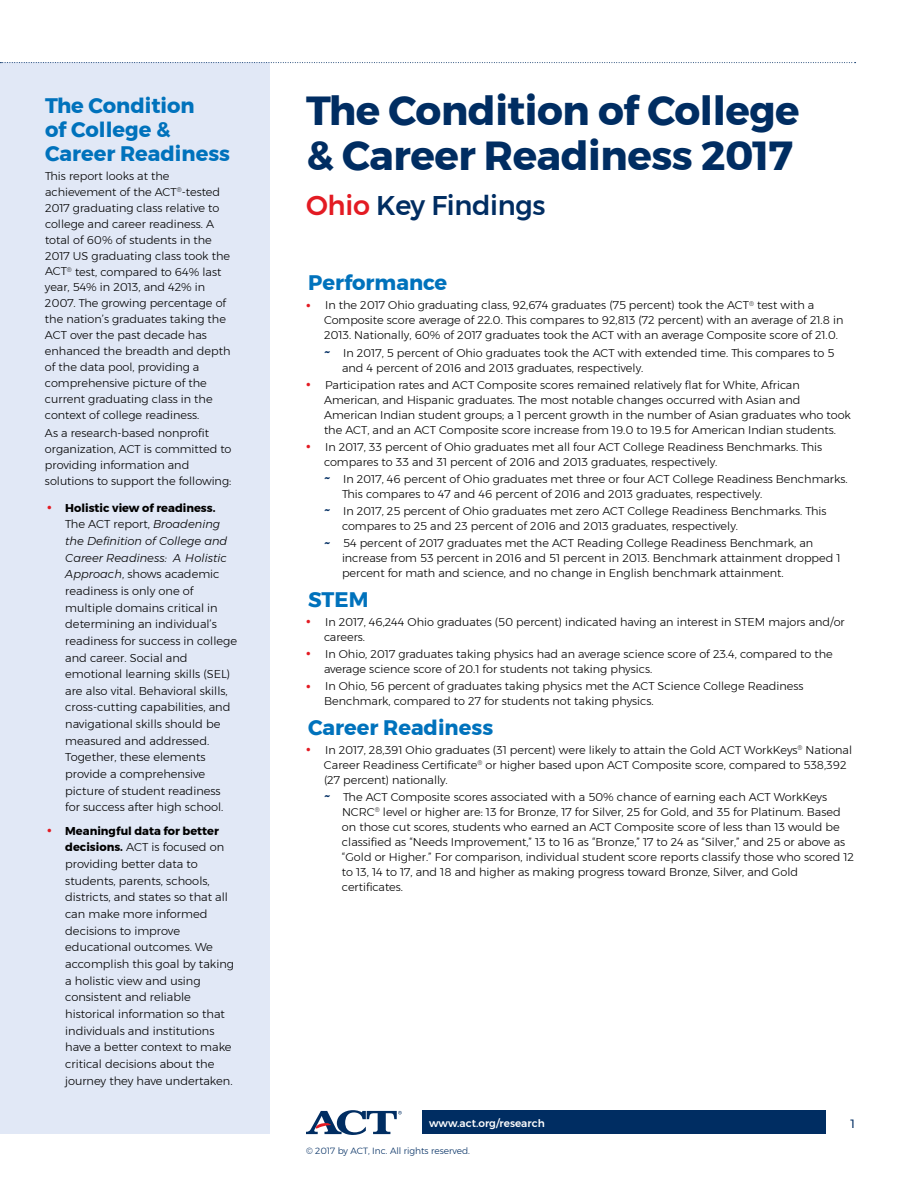
<style>
.page{position:relative;width:918px;height:1188px;background:#fff}
.page>*{position:absolute;margin:0;border:0;box-sizing:border-box;transform-origin:0 0}
.t1{font:700 40.5px/45px "Montserrat";letter-spacing:-.01em;color:#002d62}
.t2{font:500 27px "Montserrat";letter-spacing:-.01em;color:#002d62}
.t3{font:700 21px/24px "Montserrat";color:#0072bc}
.t4{font:12px "Montserrat";color:#002d62}
.t5{font:300 11.4px/16.6px "Montserrat";color:#000}
.t6{font:300 11.25px/15px "Montserrat";color:#000}
.t7{font:500 10.5px "Montserrat";color:#fff}
.t8{font:300 9px "Montserrat";color:#002d62}
.s1{font-family:"Tiempos Text";font-weight:600;color:#e31b23}
.s2{font-weight:700}
.s3{font-style:italic}
.s4{color:#e31b23}
.s5{font-family:"Tiempos Text";font-weight:600;color:#002d62}
</style>
<div class="page">
<div style="left:0;top:63px;width:270px;height:1071px;background:#e1e8f6"></div>
<div style="left:422px;top:1110px;width:404px;height:24px;background:#002d62"></div>
<svg style="left:306px;top:1110px;width:96px;height:25px"></svg>
<svg style="left:0;top:62px;width:856px;height:1px"></svg>
<h3 class="t3" style="left:45px;top:94px;width:187px">The Condition<br>of College &amp;<br>Career Readiness</h3>
<p class="t6" style="left:45px;top:168px;width:187px;line-height:15.9px">This report looks at the achievement of the ACT<sup>®</sup>-tested<br>2017 graduating class relative to college and career readiness. A total of 60% of students in the<br>2017 US graduating class took the<br>ACT<sup>®</sup> test, compared to 64% last year, 54% in 2013, and 42% in<br>2007. The growing percentage of the nation’s graduates taking the<br>ACT over the past decade has enhanced the breadth and depth of the data pool, providing a comprehensive picture of the current graduating class in the context of college readiness.</p>
<p class="t6" style="left:45px;top:425px;width:188px;line-height:15.9px">As a research-based nonprofit organization, ACT is committed to providing information and solutions to support the following:</p>
<p class="t5" style="left:65px;top:499px;width:173px;text-indent:-18px"><span class="s1">•</span> <span class="s2">Holistic view of readiness.<br></span>The ACT report, <span class="s3">Broadening the Definition of College and<br>Career Readiness: A Holistic<br>Approach</span>, shows academic readiness is only one of multiple domains critical in determining an individual’s readiness for success in college and career. Social and emotional learning skills (SEL) are also vital. Behavioral skills, cross-cutting capabilities, and navigational skills should be measured and addressed.<br>Together, these elements provide a comprehensive picture of student readiness for success after high school.</p>
<p class="t5" style="left:65px;top:822px;width:170px;text-indent:-18px"><span class="s1">•</span> <span class="s2">Meaningful data for better decisions.</span> ACT is focused on providing better data to students, parents, schools, districts, and states so that all can make more informed decisions to improve educational outcomes. We accomplish this goal by taking a holistic view and using consistent and reliable historical information so that individuals and institutions have a better context to make critical decisions about the journey they have undertaken.</p>
<h1 class="t1" style="left:306px;top:88px;width:495px">The Condition of College &amp; Career Readiness 2017</h1>
<h2 class="t2" style="left:306px;top:184px;width:241px"><span class="s4">Ohio</span> Key Findings</h2>
<h3 class="t3" style="left:308px;top:271px;width:141px">Performance</h3>
<p class="t6" style="left:324px;top:298px;width:521px;text-indent:-18px"><span class="s1">•</span> In the 2017 Ohio graduating class, 92,674 graduates (75 percent) took the ACT<sup>®</sup> test with a<br>Composite score average of 22.0. This compares to 92,813 (72 percent) with an average of 21.8 in<br>2013. Nationally, 60% of 2017 graduates took the ACT with an average Composite score of 21.0.</p>
<p class="t6" style="left:342px;top:345px;width:494px;text-indent:-18px"><span class="s5">~</span> In 2017, 5 percent of Ohio graduates took the ACT with extended time. This compares to 5 and 4 percent of 2016 and 2013 graduates, respectively.</p>
<p class="t6" style="left:324px;top:377px;width:528px;text-indent:-18px"><span class="s1">•</span> Participation rates and ACT Composite scores remained relatively flat for White, African American, and Hispanic graduates. The most notable changes occurred with Asian and American Indian student groups; a 1 percent growth in the number of Asian graduates who took the ACT, and an ACT Composite score increase from 19.0 to 19.5 for American Indian students.</p>
<p class="t6" style="left:324px;top:439px;width:500px;text-indent:-18px"><span class="s1">•</span> In 2017, 33 percent of Ohio graduates met all four ACT College Readiness Benchmarks. This compares to 33 and 31 percent of 2016 and 2013 graduates, respectively.</p>
<p class="t6" style="left:342px;top:471px;width:507px;text-indent:-18px"><span class="s5">~</span> In 2017, 46 percent of Ohio graduates met three or four ACT College Readiness Benchmarks.<br>This compares to 47 and 46 percent of 2016 and 2013 graduates, respectively.</p>
<p class="t6" style="left:342px;top:504px;width:486px;text-indent:-18px"><span class="s5">~</span> In 2017, 25 percent of Ohio graduates met zero ACT College Readiness Benchmarks. This compares to 25 and 23 percent of 2016 and 2013 graduates, respectively.</p>
<p class="t6" style="left:342px;top:536px;width:500px;text-indent:-18px"><span class="s5">~</span> 54 percent of 2017 graduates met the ACT Reading College Readiness Benchmark, an increase from 53 percent in 2016 and 51 percent in 2013. Benchmark attainment dropped 1 percent for math and science, and no change in English benchmark attainment.</p>
<h3 class="t3" style="left:308px;top:588px;width:62px">STEM</h3>
<p class="t6" style="left:324px;top:614px;width:522px;text-indent:-18px"><span class="s1">•</span> In 2017, 46,244 Ohio graduates (50 percent) indicated having an interest in STEM majors and/or careers.</p>
<p class="t6" style="left:324px;top:647px;width:510px;text-indent:-18px"><span class="s1">•</span> In Ohio, 2017 graduates taking physics had an average science score of 23.4, compared to the average science score of 20.1 for students not taking physics.</p>
<p class="t6" style="left:324px;top:679px;width:481px;text-indent:-18px"><span class="s1">•</span> In Ohio, 56 percent of graduates taking physics met the ACT Science College Readiness<br>Benchmark, compared to 27 for students not taking physics.</p>
<h3 class="t3" style="left:308px;top:716px;width:187px">Career Readiness</h3>
<p class="t6" style="left:324px;top:742px;width:530px;text-indent:-18px"><span class="s1">•</span> In 2017, 28,391 Ohio graduates (31 percent) were likely to attain the Gold ACT WorkKeys<sup>®</sup> National<br>Career Readiness Certificate<sup>®</sup> or higher based upon ACT Composite score, compared to 538,392 (27 percent) nationally.</p>
<p class="t6" style="left:342px;top:790px;width:513px;text-indent:-18px"><span class="s5">~</span> The ACT Composite scores associated with a 50% chance of earning each ACT WorkKeys NCRC<sup>®</sup> level or higher are: 13 for Bronze, 17 for Silver, 25 for Gold, and 35 for Platinum. Based on those cut scores, students who earned an ACT Composite score of less than 13 would be classified as “Needs Improvement,” 13 to 16 as “Bronze,” 17 to 24 as “Silver,” and 25 or above as “Gold or Higher.” For comparison, individual student score reports classify those who scored 12 to 13, 14 to 17, and 18 and higher as making progress toward Bronze, Silver, and Gold certificates.</p>
<p class="t7" style="left:429px;top:1115px;width:117px">www.act.org/research</p>
<p class="t8" style="left:306px;top:1144px;width:166px">© 2017 by ACT, Inc. All rights reserved.</p>
<p class="t4" style="left:851px;top:1115px;width:6px">1</p>
</div>
